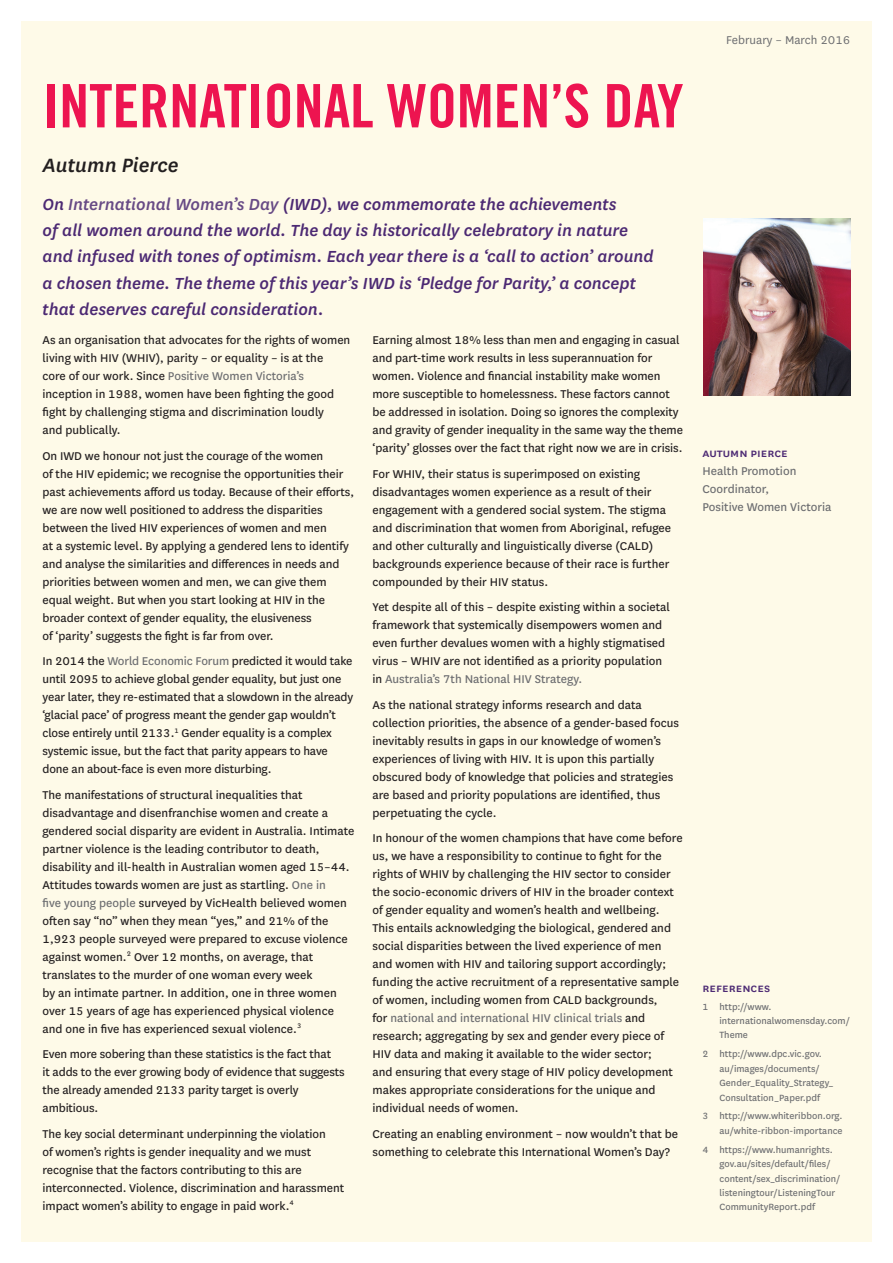
<style>
.page{position:relative;width:893px;height:1263px;background:#fff}
.page>*{position:absolute;margin:0;border:0;box-sizing:border-box;transform-origin:0 0}
.Heading_MED{font:60px "Trade Gothic LT Std Bd Cn 20";color:#ed1450}
.Sub_Head{font:italic 500 22.5px "National";color:#231f20}
.Sub_Head-2{font:italic 500 18.75px/26.2px "National";color:#4c2973}
.Body_sml{font:13.2px/18px "National";color:#231f20}
.Notes{font:13.2px/18px "National";color:#6c6d70}
.Body_sml-2{font:500 13.2px "National";color:#4c2973}
.Notes-2{font:13.2px "National";color:#6c6d70}
.Footnotes{font:10.5px/14.4px "National";color:#6c6d70}
.s1{color:#674a85}
.s2{color:#6c6d70}
</style>
<div class="page">
<div style="left:21px;top:21px;width:851px;height:1221px;background:#fefae8"></div>
<img style="left:703px;top:219px;width:147px;height:177px">
<p class="Heading_MED" style="left:43px;top:70px;width:642px">INTERNATIONAL WOMEN’S DAY</p>
<p class="Sub_Head" style="left:43px;top:151px;width:137px">Autumn Pierce</p>
<p class="Sub_Head-2" style="left:43px;top:190px;width:613px">On <span class="s1">International Women’s Day</span> (IWD), we commemorate the achievements<br>of all women around the world. The day is historically celebratory in nature and infused with tones of optimism. Each year there is a ‘call to action’ around a chosen theme. The theme of this year’s IWD is ‘Pledge for Parity,’ a concept that deserves careful consideration.</p>
<p class="Body_sml" style="left:43px;top:330px;width:309px">As an organisation that advocates for the rights of women living with HIV (WHIV), parity – or equality – is at the<br>core of our work. Since <span class="s2">Positive Women Victoria’s </span>inception in 1988, women have been fighting the good fight by challenging stigma and discrimination loudly<br>and publically.</p>
<p class="Body_sml" style="left:43px;top:446px;width:313px">On IWD we honour not just the courage of the women<br>of the HIV epidemic; we recognise the opportunities their past achievements afford us today. Because of their efforts, we are now well positioned to address the disparities between the lived HIV experiences of women and men<br>at a systemic level. By applying a gendered lens to identify and analyse the similarities and differences in needs and priorities between women and men, we can give them equal weight. But when you start looking at HIV in the broader context of gender equality, the elusiveness<br>of ‘parity’ suggests the fight is far from over.</p>
<p class="Body_sml" style="left:43px;top:651px;width:312px">In 2014 the <span class="s2">World Economic Forum</span> predicted it would take until 2095 to achieve global gender equality, but just one year later, they re-estimated that a slowdown in the already ‘glacial pace’ of progress meant the gender gap wouldn’t close entirely until 2133.<sup>1</sup> Gender equality is a complex systemic issue, but the fact that parity appears to have done an about-face is even more disturbing.</p>
<p class="Body_sml" style="left:43px;top:785px;width:313px">The manifestations of structural inequalities that disadvantage and disenfranchise women and create a gendered social disparity are evident in Australia. Intimate partner violence is the leading contributor to death, disability and ill-health in Australian women aged 15–44.<br>Attitudes towards women are just as startling. <span class="s2">One in<br>five young people</span> surveyed by VicHealth believed women often say “no” when they mean “yes,” and 21% of the 1,923 people surveyed were prepared to excuse violence against women.<sup>2</sup> Over 12 months, on average, that translates to the murder of one woman every week<br>by an intimate partner. In addition, one in three women over 15 years of age has experienced physical violence and one in five has experienced sexual violence.<sup>3</sup></p>
<p class="Body_sml" style="left:43px;top:1044px;width:304px">Even more sobering than these statistics is the fact that<br>it adds to the ever growing body of evidence that suggests the already amended 2133 parity target is overly ambitious.</p>
<p class="Body_sml" style="left:43px;top:1124px;width:303px">The key social determinant underpinning the violation<br>of women’s rights is gender inequality and we must recognise that the factors contributing to this are interconnected. Violence, discrimination and harassment impact women’s ability to engage in paid work.<sup>4</sup></p>
<p class="Body_sml" style="left:372px;top:330px;width:312px">Earning almost 18% less than men and engaging in casual and part-time work results in less superannuation for women. Violence and financial instability make women more susceptible to homelessness. These factors cannot be addressed in isolation. Doing so ignores the complexity and gravity of gender inequality in the same way the theme ‘parity’ glosses over the fact that right now we are in crisis.</p>
<p class="Body_sml" style="left:372px;top:464px;width:300px">For WHIV, their status is superimposed on existing disadvantages women experience as a result of their engagement with a gendered social system. The stigma and discrimination that women from Aboriginal, refugee and other culturally and linguistically diverse (CALD) backgrounds experience because of their race is further compounded by their HIV status.</p>
<p class="Body_sml" style="left:372px;top:597px;width:299px">Yet despite all of this – despite existing within a societal framework that systemically disempowers women and even further devalues women with a highly stigmatised virus – WHIV are not identified as a priority population in <span class="s2">Australia’s 7th National HIV Strategy.</span></p>
<p class="Body_sml" style="left:372px;top:695px;width:308px">As the national strategy informs research and data collection priorities, the absence of a gender-based focus inevitably results in gaps in our knowledge of women’s experiences of living with HIV. It is upon this partially obscured body of knowledge that policies and strategies are based and priority populations are identified, thus perpetuating the cycle.</p>
<p class="Body_sml" style="left:372px;top:828px;width:312px">In honour of the women champions that have come before us, we have a responsibility to continue to fight for the rights of WHIV by challenging the HIV sector to consider the socio-economic drivers of HIV in the broader context of gender equality and women’s health and wellbeing.<br>This entails acknowledging the biological, gendered and social disparities between the lived experience of men and women with HIV and tailoring support accordingly; funding the active recruitment of a representative sample of women, including women from CALD backgrounds,<br>for <span class="s2">national and international HIV clinical trials</span> and research; aggregating by sex and gender every piece of HIV data and making it available to the wider sector;<br>and ensuring that every stage of HIV policy development makes appropriate considerations for the unique and individual needs of women.</p>
<p class="Body_sml" style="left:372px;top:1124px;width:307px">Creating an enabling environment – now wouldn’t that be something to celebrate this International Women’s Day?</p>
<p class="Notes-2" style="left:726px;top:31px;width:126px">February – March 2016</p>
<p class="Body_sml-2" style="left:702px;top:444px;width:87px">autumn pierce</p>
<p class="Notes" style="left:702px;top:461px;width:131px">Health Promotion<br>Coordinator,<br>Positive Women Victoria</p>
<p class="Body_sml-2" style="left:702px;top:978px;width:69px">references</p>
<p class="Footnotes" style="left:719px;top:999px;width:132px;text-indent:-17px">1 http://www. internationalwomensday.com/<br>Theme</p>
<p class="Footnotes" style="left:719px;top:1046px;width:116px;text-indent:-17px">2 http://www.dpc.vic.gov. au/images/documents/<br>Gender_Equality_Strategy_<br>Consultation_Paper.pdf</p>
<p class="Footnotes" style="left:702px;top:1108px;width:142px;text-align:right">3 http://www.whiteribbon.org. au/white-ribbon-importance</p>
<p class="Footnotes" style="left:719px;top:1142px;width:122px;text-indent:-17px">4 https://www.humanrights. gov.au/sites/default/files/ content/sex_discrimination/ listeningtour/ListeningTour<br>CommunityReport.pdf</p>
</div>
